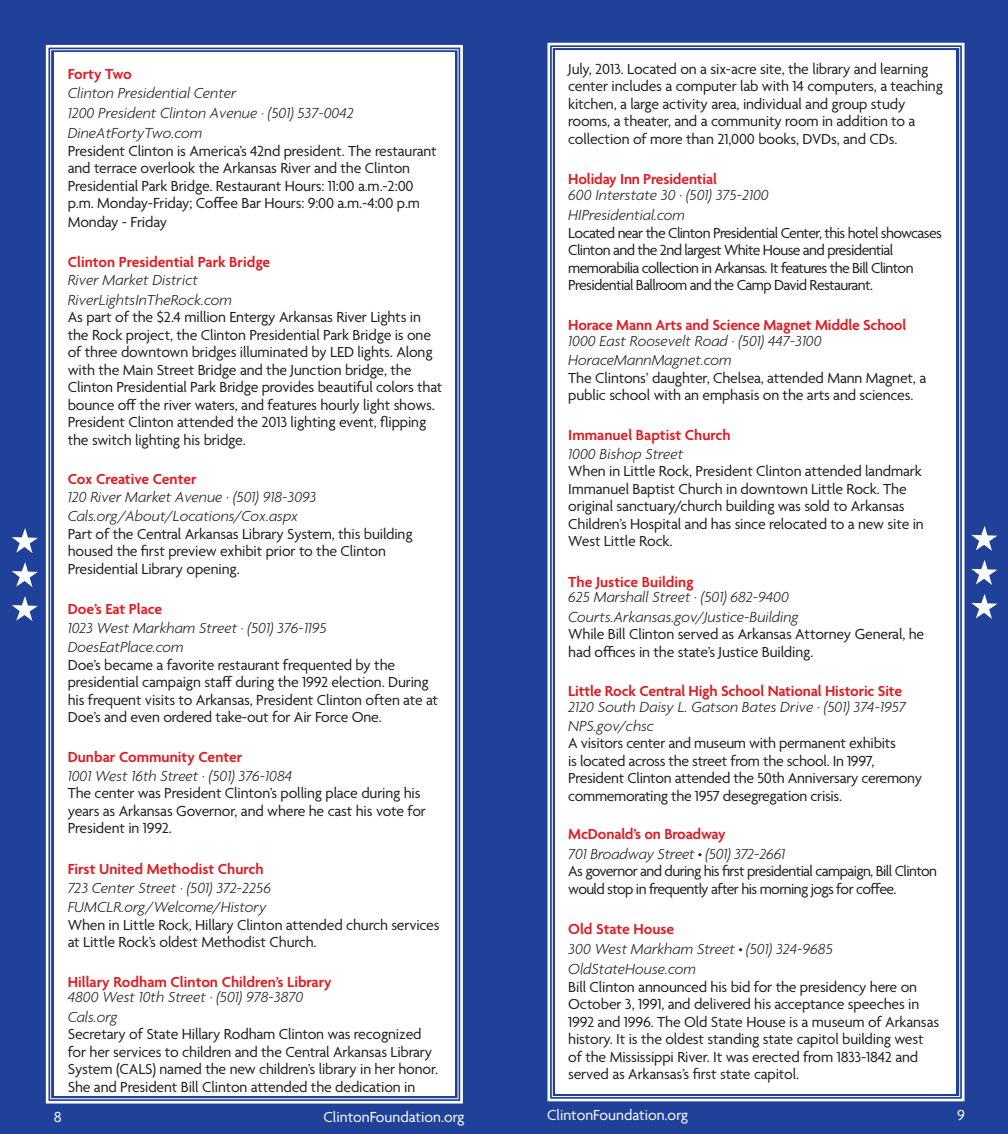
<style>
.page{position:relative;width:1008px;height:1134px;background:#fff}
.page>*{position:absolute;margin:0;border:0;box-sizing:border-box;transform-origin:0 0}
.t1{font:15.75px/17.5px "Agenda";letter-spacing:-.01em;color:#231f20}
.t2{font:italic 300 15.75px/19.2px "Agenda";color:#231f20}
.t3{font:600 15.75px "Agenda";letter-spacing:-.01em;color:#dc1f26}
.t4{font:15.75px/17.5px "Agenda";letter-spacing:-.04em;color:#231f20}
.t5{font:15.75px "Agenda";color:#fff}
.s1{font-weight:900;font-style:normal}
</style>
<div class="page">
<div style="left:0;top:0;width:504px;height:1134px;background:#20419a"></div>
<div style="left:45px;top:44px;width:418px;height:1060px;background:#fff"></div>
<svg style="left:12px;top:596px;width:26px;height:25px"></svg>
<svg style="left:12px;top:562px;width:26px;height:25px"></svg>
<svg style="left:12px;top:528px;width:26px;height:25px"></svg>
<div style="left:504px;top:0;width:504px;height:1134px;background:#20419a"></div>
<div style="left:547px;top:42px;width:418px;height:1060px;background:#fff"></div>
<svg style="left:971px;top:594px;width:26px;height:25px"></svg>
<svg style="left:971px;top:560px;width:26px;height:25px"></svg>
<svg style="left:971px;top:526px;width:26px;height:25px"></svg>
<p class="t3" style="left:68px;top:65px;width:66px">Forty Two</p>
<p class="t2" style="left:68px;top:83px;width:170px">Clinton Presidential Center</p>
<p class="t2" style="left:68px;top:103px;width:288px">1200 President Clinton Avenue · (501) 537-0042</p>
<p class="t2" style="left:68px;top:123px;width:136px">DineAtFortyTwo.com</p>
<p class="t1" style="left:68px;top:143px;width:371px">President Clinton is America’s 42nd president. The restaurant and terrace overlook the Arkansas River and the Clinton Presidential Park Bridge. Restaurant Hours: 11:00 a.m.-2:00 p.m. Monday-Friday; Coffee Bar Hours: 9:00 a.m.-4:00 p.m</p>
<p class="t1" style="left:68px;top:214px;width:101px">Monday - Friday</p>
<p class="t3" style="left:68px;top:254px;width:204px">Clinton Presidential Park Bridge</p>
<p class="t2" style="left:68px;top:270px;width:132px">River Market District</p>
<p class="t2" style="left:68px;top:290px;width:166px">RiverLightsInTheRock.com</p>
<p class="t1" style="left:68px;top:310px;width:376px">As part of the $2.4 million Entergy Arkansas River Lights in the Rock project, the Clinton Presidential Park Bridge is one of three downtown bridges illuminated by LED lights. Along with the Main Street Bridge and the Junction bridge, the Clinton Presidential Park Bridge provides beautiful colors that bounce off the river waters, and features hourly light shows.<br>President Clinton attended the 2013 lighting event, flipping the switch lighting his bridge.</p>
<p class="t3" style="left:68px;top:471px;width:130px">Cox Creative Center</p>
<p class="t2" style="left:68px;top:487px;width:250px">120 River Market Avenue · (501) 918-3093</p>
<p class="t2" style="left:68px;top:506px;width:232px">Cals.org/About/Locations/Cox.aspx</p>
<p class="t1" style="left:68px;top:526px;width:346px">Part of the Central Arkansas Library System, this building housed the first preview exhibit prior to the Clinton<br>Presidential Library opening.</p>
<p class="t3" style="left:68px;top:600px;width:96px">Doe’s Eat Place</p>
<p class="t2" style="left:68px;top:618px;width:260px">1023 West Markham Street · (501) 376-1195</p>
<p class="t2" style="left:68px;top:638px;width:118px">DoesEatPlace.com</p>
<p class="t1" style="left:68px;top:657px;width:372px">Doe’s became a favorite restaurant frequented by the presidential campaign staff during the 1992 election. During his frequent visits to Arkansas, President Clinton often ate at Doe’s and even ordered take-out for Air Force One.</p>
<p class="t3" style="left:68px;top:748px;width:176px">Dunbar Community Center</p>
<p class="t2" style="left:68px;top:766px;width:226px">1001 West 16th Street · (501) 376-1084</p>
<p class="t1" style="left:68px;top:786px;width:360px">The center was President Clinton’s polling place during his years as Arkansas Governor, and where he cast his vote for<br>President in 1992.</p>
<p class="t3" style="left:68px;top:860px;width:197px">First United Methodist Church</p>
<p class="t2" style="left:68px;top:878px;width:205px">723 Center Street · (501) 372-2256</p>
<p class="t2" style="left:68px;top:898px;width:200px">FUMCLR.org/Welcome/History</p>
<p class="t1" style="left:68px;top:917px;width:373px">When in Little Rock, Hillary Clinton attended church services at Little Rock’s oldest Methodist Church.</p>
<p class="t3" style="left:68px;top:973px;width:266px">Hillary Rodham Clinton Children’s Library</p>
<p class="t2" style="left:68px;top:988px;width:237px">4800 West 10th Street · (501) 978-3870</p>
<p class="t2" style="left:68px;top:1007px;width:51px">Cals.org</p>
<p class="t1" style="left:68px;top:1026px;width:372px">Secretary of State Hillary Rodham Clinton was recognized for her services to children and the Central Arkansas Library System (CALS) named the new children’s library in her honor.<br>She and President Bill Clinton attended the dedication in</p>
<p class="t5" style="left:54px;top:1109px;width:9px">8</p>
<p class="t5" style="left:323px;top:1109px;width:143px">ClintonFoundation.org</p>
<p class="t1" style="left:568px;top:61px;width:376px">July, 2013. Located on a six-acre site, the library and learning center includes a computer lab with 14 computers, a teaching kitchen, a large activity area, individual and group study rooms, a theater, and a community room in addition to a collection of more than 21,000 books, DVDs, and CDs.</p>
<p class="t3" style="left:568px;top:171px;width:150px">Holiday Inn Presidential</p>
<p class="t2" style="left:568px;top:185px;width:202px">600 Interstate 30 · (501) 375-2100</p>
<p class="t2" style="left:568px;top:205px;width:118px">HIPresidential.com</p>
<p class="t4" style="left:568px;top:225px;width:375px">Located near the Clinton Presidential Center, this hotel showcases Clinton and the 2nd largest White House and presidential memorabilia collection in Arkansas. It features the Bill Clinton Presidential Ballroom and the Camp David Restaurant.</p>
<p class="t3" style="left:568px;top:317px;width:340px">Horace Mann Arts and Science Magnet Middle School</p>
<p class="t2" style="left:568px;top:331px;width:255px">1000 East Roosevelt Road · (501) 447-3100</p>
<p class="t2" style="left:568px;top:350px;width:165px">HoraceMannMagnet.com</p>
<p class="t1" style="left:568px;top:370px;width:360px">The Clintons’ daughter, Chelsea, attended Mann Magnet, a public school with an emphasis on the arts and sciences.</p>
<p class="t3" style="left:568px;top:426px;width:164px">Immanuel Baptist Church</p>
<p class="t2" style="left:568px;top:444px;width:117px">1000 Bishop Street</p>
<p class="t1" style="left:568px;top:463px;width:357px">When in Little Rock, President Clinton attended landmark Immanuel Baptist Church in downtown Little Rock. The original sanctuary/church building was sold to Arkansas Children’s Hospital and has since relocated to a new site in West Little Rock.</p>
<p class="t3" style="left:568px;top:573px;width:127px">The Justice Building</p>
<p class="t2" style="left:568px;top:588px;width:232px">625 Marshall Street · (501) 682-9400<br>Courts.Arkansas.gov/Justice-Building</p>
<p class="t1" style="left:568px;top:626px;width:358px">While Bill Clinton served as Arkansas Attorney General, he had offices in the state’s Justice Building.</p>
<p class="t3" style="left:568px;top:682px;width:335px">Little Rock Central High School National Historic Site</p>
<p class="t2" style="left:568px;top:697px;width:339px">2120 South Daisy L. Gatson Bates Drive · (501) 374-1957</p>
<p class="t2" style="left:568px;top:716px;width:87px">NPS.gov/chsc</p>
<p class="t1" style="left:568px;top:736px;width:355px">A visitors center and museum with permanent exhibits<br>is located across the street from the school. In 1997, President Clinton attended the 50th Anniversary ceremony commemorating the 1957 desegregation crisis.</p>
<p class="t3" style="left:568px;top:825px;width:159px">McDonald’s on Broadway</p>
<p class="t2" style="left:568px;top:844px;width:218px">701 Broadway Street <span class="s1">·</span> (501) 372-2661</p>
<p class="t4" style="left:568px;top:863px;width:370px">As governor and during his first presidential campaign, Bill Clinton would stop in frequently after his morning jogs for coffee.</p>
<p class="t3" style="left:568px;top:920px;width:108px">Old State House</p>
<p class="t2" style="left:568px;top:939px;width:266px">300 West Markham Street <span class="s1">·</span> (501) 324-9685</p>
<p class="t2" style="left:568px;top:959px;width:129px">OldStateHouse.com</p>
<p class="t1" style="left:568px;top:979px;width:373px">Bill Clinton announced his bid for the presidency here on October 3, 1991, and delivered his acceptance speeches in 1992 and 1996. The Old State House is a museum of Arkansas history. It is the oldest standing state capitol building west of the Mississippi River. It was erected from 1833-1842 and served as Arkansas’s first state capitol.</p>
<p class="t5" style="left:547px;top:1107px;width:143px">ClintonFoundation.org</p>
<p class="t5" style="left:957px;top:1107px;width:9px">9</p>
</div>
